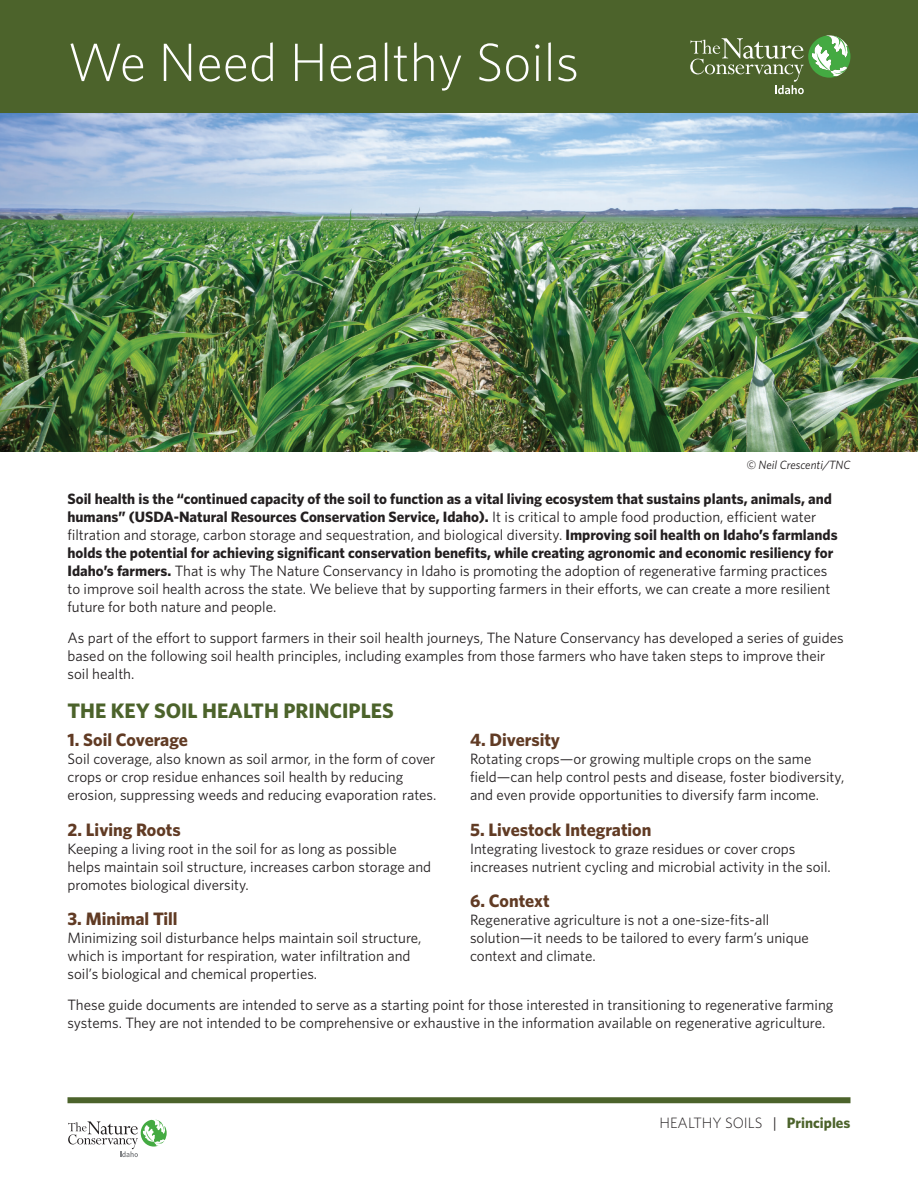
<style>
.page{position:relative;width:918px;height:1188px;background:#fff}
.page>*{position:absolute;margin:0;border:0;box-sizing:border-box;transform-origin:0 0}
.t1{font:300 54px "Whitney";color:#fff}
.t2{font:700 21px "Whitney";color:#4c632b}
.t3{font:700 18px "Whitney";color:#613b24}
.t4{font:15px/18px "Whitney";color:#231f20}
.t5{font:300 15px "Whitney";color:#231f20}
.t6{font:italic 12px "Whitney";color:#231f20}
.s1{font-weight:700}
.s2{font-weight:400}
.s3{font-weight:700;color:#4c632b}
</style>
<div class="page">
<div style="left:68px;top:1097px;width:782px;height:6px;background:#4c632b"></div>
<svg style="left:68px;top:1120px;width:99px;height:37px"></svg>
<img style="left:0;top:112px;width:918px;height:339px">
<div style="left:0;top:0;width:918px;height:112px;background:#4c632b"></div>
<svg style="left:690px;top:35px;width:160px;height:59px"></svg>
<h1 class="t1" style="left:68px;top:26px;width:513px">We Need Healthy Soils</h1>
<p class="t6" style="left:746px;top:456px;width:106px">© Neil Crescenti/TNC</p>
<p class="t4" style="left:68px;top:489px;width:772px"><span class="s1">Soil health is the “continued capacity of the soil to function as a vital living ecosystem that sustains plants, animals, and humans” (USDA-Natural Resources Conservation Service, Idaho).</span> It is critical to ample food production, efficient water filtration and storage, carbon storage and sequestration, and biological diversity. <span class="s1">Improving soil health on Idaho’s farmlands holds the potential for achieving significant conservation benefits, while creating agronomic and economic resiliency for Idaho’s farmers.</span> That is why The Nature Conservancy in Idaho is promoting the adoption of regenerative farming practices to improve soil health across the state. We believe that by supporting farmers in their efforts, we can create a more resilient future for both nature and people.</p>
<p class="t4" style="left:68px;top:629px;width:778px">As part of the effort to support farmers in their soil health journeys, The Nature Conservancy has developed a series of guides based on the following soil health principles, including examples from those farmers who have taken steps to improve their soil health.</p>
<h2 class="t2" style="left:68px;top:697px;width:328px">THE KEY SOIL HEALTH PRINCIPLES</h2>
<p class="t3" style="left:68px;top:728px;width:122px">1. Soil Coverage</p>
<p class="t4" style="left:67px;top:750px;width:370px">Soil coverage, also known as soil armor, in the form of cover crops or crop residue enhances soil health by reducing erosion, suppressing weeds and reducing evaporation rates.</p>
<p class="t3" style="left:68px;top:817px;width:115px">2. Living Roots</p>
<p class="t4" style="left:68px;top:839px;width:365px">Keeping a living root in the soil for as long as possible helps maintain soil structure, increases carbon storage and promotes biological diversity.</p>
<p class="t3" style="left:68px;top:906px;width:112px">3. Minimal Till</p>
<p class="t4" style="left:68px;top:928px;width:356px">Minimizing soil disturbance helps maintain soil structure, which is important for respiration, water infiltration and soil’s biological and chemical properties.</p>
<p class="t3" style="left:470px;top:728px;width:92px">4. Diversity</p>
<p class="t4" style="left:470px;top:750px;width:376px">Rotating crops—or growing multiple crops on the same field—can help control pests and disease, foster biodiversity, and even provide opportunities to diversify farm income.</p>
<p class="t3" style="left:470px;top:817px;width:183px">5. Livestock Integration</p>
<p class="t4" style="left:470px;top:839px;width:362px">Integrating livestock to graze residues or cover crops increases nutrient cycling and microbial activity in the soil.</p>
<p class="t3" style="left:470px;top:888px;width:81px">6. Context</p>
<p class="t4" style="left:470px;top:910px;width:340px">Regenerative agriculture is not a one-size-fits-all solution—it needs to be tailored to every farm’s unique context and climate.</p>
<p class="t4" style="left:67px;top:996px;width:767px">These guide documents are intended to serve as a starting point for those interested in transitioning to regenerative farming systems. They are not intended to be comprehensive or exhaustive in the information available on regenerative agriculture.</p>
<p class="t5" style="left:659px;top:1112px;width:193px">HEALTHY SOILS <span class="s2">|</span> <span class="s3">Principles</span></p>
</div>
